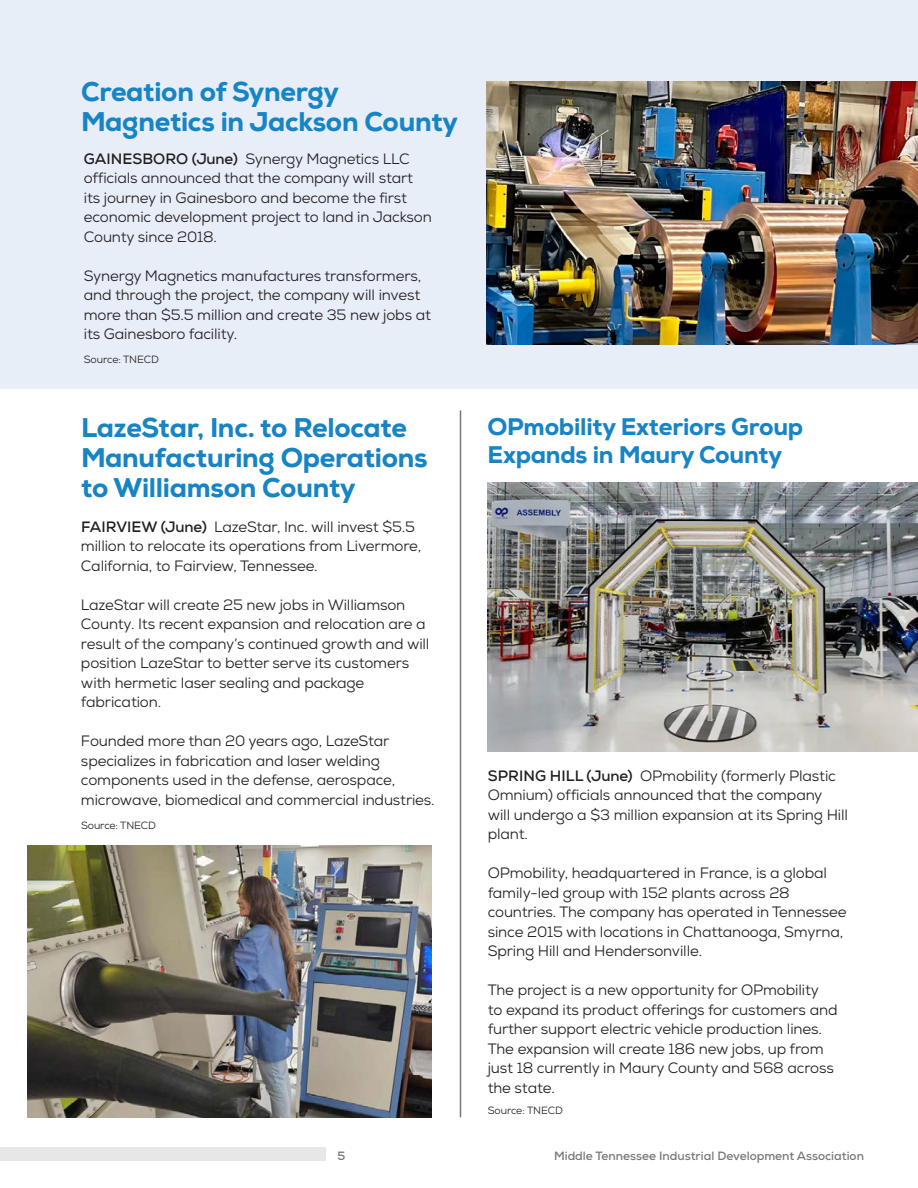
<style>
.page{position:relative;width:918px;height:1188px;background:#fff}
.page>*{position:absolute;margin:0;border:0;box-sizing:border-box;transform-origin:0 0}
.t1{font:800 27px/30px "Nexa";letter-spacing:-.01em;color:#1784c5}
.t2{font:800 24px/28.5px "Nexa";letter-spacing:-.01em;color:#1784c5}
.t3{font:15px/19.5px "Nexa";letter-spacing:-.01em;color:#231f20}
.t4{font:700 12px "Nexa";color:#77777a}
.t5{font:10.5px "Nexa";letter-spacing:-.01em;color:#231f20}
.s1{font-weight:700}
</style>
<div class="page">
<div style="left:0;top:1148px;width:325px;height:13px;background:#e6e7e9"></div>
<div style="left:0;top:0;width:918px;height:389px;background:#e7eef8"></div>
<img style="left:27px;top:845px;width:405px;height:272px">
<img style="left:486px;top:81px;width:432px;height:264px">
<img style="left:488px;top:482px;width:430px;height:270px">
<hr style="left:460px;top:410px;width:1px;height:707px;background:#77777a">
<p class="t1" style="left:81px;top:77px;width:378px">Creation of Synergy<br>Magnetics in Jackson County</p>
<p class="t3" style="left:84px;top:149px;width:350px"><span class="s1">GAINESBORO (June)</span> Synergy Magnetics LLC officials announced that the company will start its journey in Gainesboro and become the first economic development project to land in Jackson County since 2018.</p>
<p class="t3" style="left:84px;top:266px;width:349px">Synergy Magnetics manufactures transformers, and through the project, the company will invest more than $5.5 million and create 35 new jobs at its Gainesboro facility.</p>
<p class="t5" style="left:84px;top:353px;width:77px">Source: TNECD</p>
<p class="t1" style="left:81px;top:413px;width:348px">LazeStar, Inc. to Relocate<br>Manufacturing Operations to Williamson County</p>
<p class="t3" style="left:81px;top:517px;width:342px"><span class="s1">FAIRVIEW (June)</span> LazeStar, Inc. will invest $5.5 million to relocate its operations from Livermore,<br>California, to Fairview, Tennessee.</p>
<p class="t3" style="left:81px;top:595px;width:350px">LazeStar will create 25 new jobs in Williamson County. Its recent expansion and relocation are a result of the company’s continued growth and will position LazeStar to better serve its customers with hermetic laser sealing and package fabrication.</p>
<p class="t3" style="left:81px;top:731px;width:355px">Founded more than 20 years ago, LazeStar specializes in fabrication and laser welding components used in the defense, aerospace, microwave, biomedical and commercial industries.</p>
<p class="t5" style="left:81px;top:818px;width:77px">Source: TNECD</p>
<p class="t2" style="left:488px;top:412px;width:317px">OPmobility Exteriors Group<br>Expands in Maury County</p>
<p class="t3" style="left:488px;top:766px;width:350px"><span class="s1">SPRING HILL (June)</span> OPmobility (formerly Plastic<br>Omnium) officials announced that the company</p>
<p class="t3" style="left:488px;top:805px;width:362px">will undergo a $3 million expansion at its Spring Hill plant.</p>
<p class="t3" style="left:488px;top:863px;width:360px">OPmobility, headquartered in France, is a global family-led group with 152 plants across 28 countries. The company has operated in Tennessee since 2015 with locations in Chattanooga, Smyrna, Spring Hill and Hendersonville.</p>
<p class="t3" style="left:488px;top:980px;width:333px">The project is a new opportunity for OPmobility</p>
<p class="t3" style="left:488px;top:1000px;width:351px">to expand its product offerings for customers and further support electric vehicle production lines.<br>The expansion will create 186 new jobs, up from just 18 currently in Maury County and 568 across the state.</p>
<p class="t5" style="left:488px;top:1103px;width:77px">Source: TNECD</p>
<p class="t4" style="left:338px;top:1148px;width:9px">5</p>
<p class="t4" style="left:554px;top:1148px;width:311px">Middle Tennessee Industrial Development Association</p>
</div>
